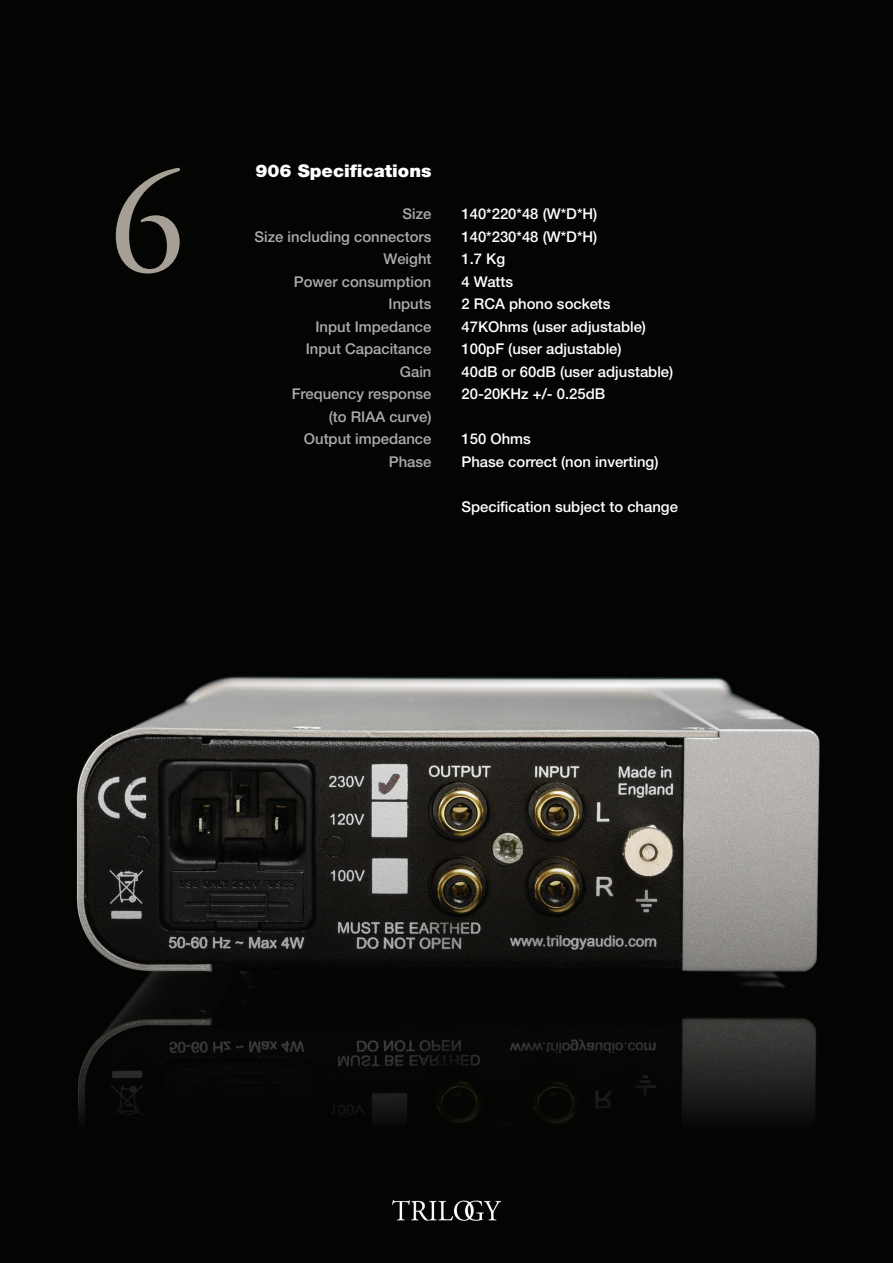
<style>
.page{position:relative;width:893px;height:1263px;background:#040503}
.page>*{position:absolute;margin:0;border:0;box-sizing:border-box;transform-origin:0 0}
.t1{font:150px "Adobe Garamond Pro";color:#a69f96}
.t2{font:900 17.55px "Helvetica Neue LT Std";color:#fff}
.t3{font:500 14.85px/22.5px "Helvetica Neue LT Std";color:#fff}
.t4{font:500 14.85px/22.5px "Helvetica Neue LT Std";color:#aaabaf;text-align:right}
</style>
<div class="page">
<img style="left:76px;top:676px;width:744px;height:447px">
<img style="left:391px;top:1200px;width:111px;height:21px">
<h1 class="t1" style="left:110px;top:134px;width:76px">6</h1>
<p class="t2" style="left:255px;top:160px;width:178px">906 Specifications</p>
<p class="t4" style="left:255px;top:203px;width:178px">Size<br>Size including connectors<br>Weight<br>Power consumption<br>Inputs<br>Input Impedance<br>Input Capacitance<br>Gain<br>Frequency response<br>(to RIAA curve)<br>Output impedance<br>Phase</p>
<p class="t3" style="left:461px;top:203px;width:213px">140*220*48 (W*D*H)<br>140*230*48 (W*D*H)<br>1.7 Kg<br>4 Watts<br>2 RCA phono sockets<br>47KOhms (user adjustable)<br>100pF (user adjustable)<br>40dB or 60dB (user adjustable)<br>20-20KHz +/- 0.25dB</p>
<p class="t3" style="left:461px;top:428px;width:199px">150 Ohms<br>Phase correct (non inverting)</p>
<p class="t3" style="left:461px;top:495px;width:218px">Specification subject to change</p>
</div>
